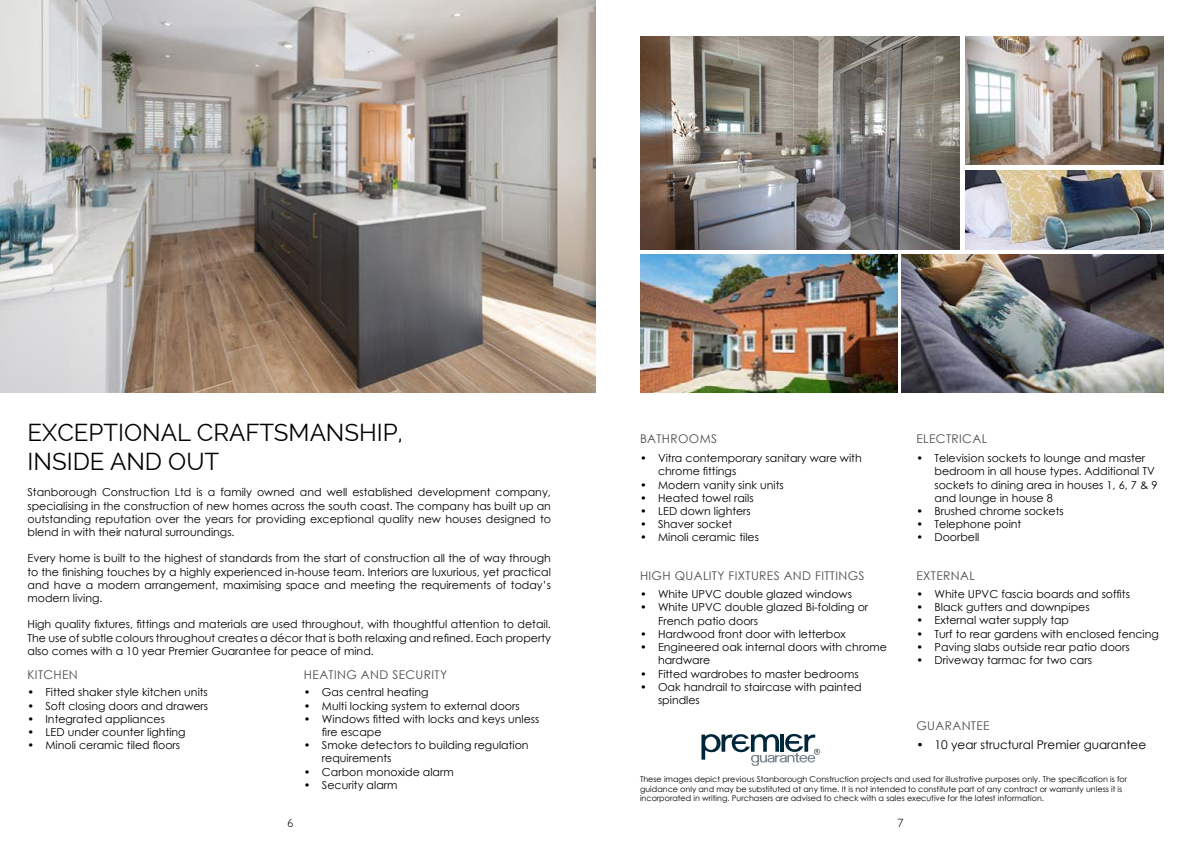
<style>
.page{position:relative;width:1191px;height:842px;background:#fff}
.page>*{position:absolute;margin:0;border:0;box-sizing:border-box;transform-origin:0 0}
.t1{font:24px/28.8px "Raleway";color:#000}
.t2{font:12px "Century Gothic";letter-spacing:.03em;color:#4d4d4d}
.t3{font:12px "Century Gothic";color:#000}
.t4{font:300 12px "Gill Sans Nova";color:#000}
.t5{font:11px/13.2px "Century Gothic";color:#000}
.t6{font:8px/9.6px "Century Gothic";color:#000}
</style>
<div class="page">
<img style="left:0;top:0;width:595px;height:392px">
<img style="left:640px;top:36px;width:320px;height:213px">
<svg style="left:701px;top:733px;width:119px;height:33px"></svg>
<img style="left:965px;top:36px;width:198px;height:129px">
<img style="left:640px;top:254px;width:257px;height:139px">
<img style="left:901px;top:254px;width:262px;height:139px">
<img style="left:965px;top:170px;width:198px;height:79px">
<h1 class="t1" style="left:27px;top:418px;width:377px">EXCEPTIONAL CRAFTSMANSHIP,<br>INSIDE AND OUT</h1>
<p class="t5" style="left:27px;top:486px;width:525px;text-align:justify">Stanborough Construction Ltd is a family owned and well established development company, specialising in the construction of new homes across the south coast. The company has built up an outstanding reputation over the years for providing exceptional quality new houses designed to blend in with their natural surroundings.</p>
<p class="t5" style="left:27px;top:552px;width:525px;text-align:justify">Every home is built to the highest of standards from the start of construction all the of way through to the finishing touches by a highly experienced in-house team. Interiors are luxurious, yet practical and have a modern arrangement, maximising space and meeting the requirements of today’s modern living.</p>
<p class="t5" style="left:27px;top:618px;width:525px;text-align:justify">High quality fixtures, fittings and materials are used throughout, with thoughtful attention to detail.<br>The use of subtle colours throughout creates a décor that is both relaxing and refined. Each property also comes with a 10 year Premier Guarantee for peace of mind.</p>
<p class="t2" style="left:27px;top:666px;width:52px">KITCHEN</p>
<p class="t2" style="left:304px;top:666px;width:145px">HEATING AND SECURITY</p>
<p class="t5" style="left:27px;top:686px;width:182px">• Fitted shaker style kitchen units</p>
<p class="t5" style="left:27px;top:699px;width:182px">• Soft closing doors and drawers</p>
<p class="t5" style="left:27px;top:712px;width:139px">• Integrated appliances</p>
<p class="t5" style="left:27px;top:725px;width:160px">• LED under counter lighting</p>
<p class="t5" style="left:27px;top:738px;width:154px">• Minoli ceramic tiled floors</p>
<p class="t5" style="left:304px;top:686px;width:126px">• Gas central heating</p>
<p class="t5" style="left:304px;top:699px;width:217px">• Multi locking system to external doors</p>
<p class="t5" style="left:322px;top:712px;width:219px;text-indent:-18px">• Windows fitted with locks and keys unless fire escape</p>
<p class="t5" style="left:322px;top:738px;width:208px;text-indent:-18px">• Smoke detectors to building regulation requirements</p>
<p class="t5" style="left:304px;top:765px;width:151px">• Carbon monoxide alarm</p>
<p class="t5" style="left:304px;top:778px;width:95px">• Security alarm</p>
<p class="t2" style="left:640px;top:431px;width:79px">BATHROOMS</p>
<p class="t5" style="left:658px;top:451px;width:205px;text-indent:-18px">• Vitra contemporary sanitary ware with chrome fittings</p>
<p class="t5" style="left:640px;top:478px;width:145px">• Modern vanity sink units</p>
<p class="t5" style="left:640px;top:491px;width:115px">• Heated towel rails</p>
<p class="t5" style="left:640px;top:504px;width:112px">• LED down lighters</p>
<p class="t5" style="left:640px;top:517px;width:94px">• Shaver socket</p>
<p class="t5" style="left:640px;top:531px;width:120px">• Minoli ceramic tiles</p>
<p class="t2" style="left:640px;top:567px;width:226px">HIGH QUALITY FIXTURES AND FITTINGS</p>
<p class="t5" style="left:640px;top:587px;width:213px">• White UPVC double glazed windows</p>
<p class="t5" style="left:658px;top:601px;width:212px;text-indent:-18px">• White UPVC double glazed Bi-folding or<br>French patio doors</p>
<p class="t5" style="left:640px;top:627px;width:207px">• Hardwood front door with letterbox</p>
<p class="t5" style="left:658px;top:640px;width:230px;text-indent:-18px">• Engineered oak internal doors with chrome hardware</p>
<p class="t5" style="left:640px;top:667px;width:220px">• Fitted wardrobes to master bedrooms</p>
<p class="t5" style="left:658px;top:680px;width:205px;text-indent:-18px">• Oak handrail to staircase with painted spindles</p>
<p class="t2" style="left:916px;top:431px;width:72px">ELECTRICAL</p>
<p class="t5" style="left:934px;top:451px;width:224px;text-indent:-18px">• Television sockets to lounge and master bedroom in all house types. Additional TV sockets to dining area in houses 1, 6, 7 &amp; 9 and lounge in house 8</p>
<p class="t5" style="left:916px;top:504px;width:149px">• Brushed chrome sockets</p>
<p class="t5" style="left:916px;top:517px;width:106px">• Telephone point</p>
<p class="t5" style="left:916px;top:531px;width:64px">• Doorbell</p>
<p class="t2" style="left:916px;top:567px;width:60px">EXTERNAL</p>
<p class="t5" style="left:916px;top:587px;width:215px">• White UPVC fascia boards and soffits</p>
<p class="t5" style="left:916px;top:600px;width:175px">• Black gutters and downpipes</p>
<p class="t5" style="left:916px;top:614px;width:154px">• External water supply tap</p>
<p class="t5" style="left:916px;top:627px;width:244px">• Turf to rear gardens with enclosed fencing</p>
<p class="t5" style="left:916px;top:640px;width:215px">• Paving slabs outside rear patio doors</p>
<p class="t5" style="left:916px;top:653px;width:177px">• Driveway tarmac for two cars</p>
<p class="t2" style="left:916px;top:717px;width:75px">GUARANTEE</p>
<p class="t3" style="left:916px;top:736px;width:231px">• 10 year structural Premier guarantee</p>
<p class="t6" style="left:640px;top:774px;width:489px">These images depict previous Stanborough Construction projects and used for illustrative purposes only. The specification is for guidance only and may be substituted at any time. It is not intended to constitute part of any contract or warranty unless it is incorporated in writing. Purchasers are advised to check with a sales executive for the latest information.</p>
<p class="t4" style="left:288px;top:816px;width:7px">6</p>
<p class="t4" style="left:897px;top:816px;width:7px">7</p>
</div>
